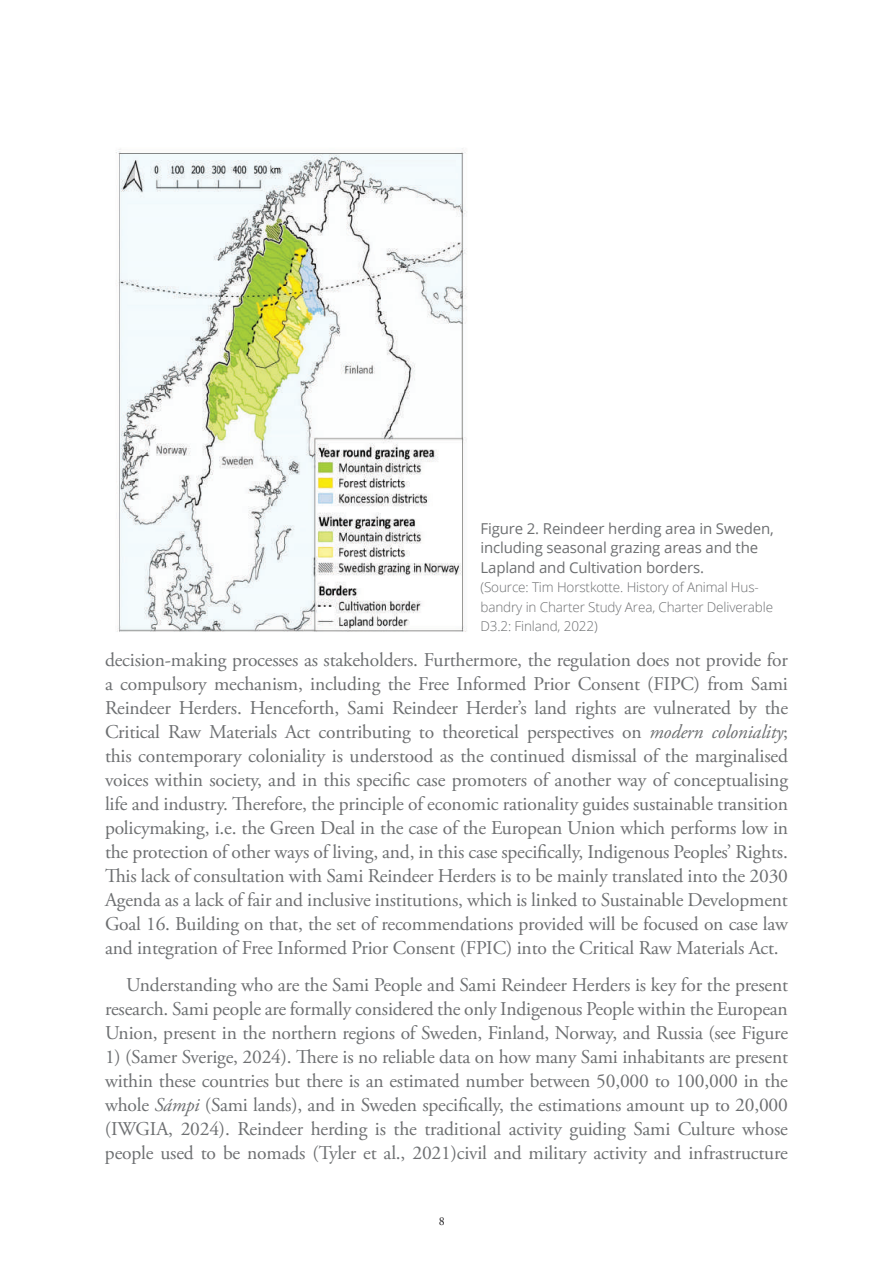
<style>
.page{position:relative;width:893px;height:1263px;background:#fff}
.page>*{position:absolute;margin:0;border:0;box-sizing:border-box;transform-origin:0 0}
.t1{font:19.5px/24px "Adobe Garamond Pro";letter-spacing:-.01em;color:#6d6f71;text-align:justify}
.t2{font:15px/19.5px "Open Sans";letter-spacing:-.01em;color:#6d6f71}
.t3{font:300 13.5px/19.5px "Open Sans";letter-spacing:-.01em;color:#6d6f71}
.t4{font:12px "Adobe Garamond Pro";color:#1e1c1f}
.s1{font-style:italic}
</style>
<div class="page">
<img style="left:116px;top:148px;width:351px;height:484px">
<p class="t2" style="left:480px;top:518px;width:295px">Figure 2. Reindeer herding area in Sweden, including seasonal grazing areas and the<br>Lapland and Cultivation borders.</p>
<p class="t3" style="left:480px;top:577px;width:294px">(Source: Tim Horstkotte. History of Animal Hus&shy;bandry in Charter Study Area, Charter Deliverable<br>D3.2: Finland, 2022)</p>
<p class="t1" style="left:105px;top:648px;width:685px">decision-making processes as stakeholders. Furthermore, the regulation does not provide for a compulsory mechanism, including the Free Informed Prior Consent (FIPC) from Sami Reindeer Herders. Henceforth, Sami Reindeer Herder’s land rights are vulnerated by the Critical Raw Materials Act contributing to theoretical perspectives on <span class="s1">modern coloniality</span>; this contemporary coloniality is understood as the continued dismissal of the marginalised voices within society, and in this specific case promoters of another way of conceptualising life and industry. Therefore, the principle of economic rationality guides sustainable transition policymaking, i.e. the Green Deal in the case of the European Union which performs low in the protection of other ways of living, and, in this case specifically, Indigenous Peoples’ Rights.<br>This lack of consultation with Sami Reindeer Herders is to be mainly translated into the 2030<br>Agenda as a lack of fair and inclusive institutions, which is linked to Sustainable Development Goal 16. Building on that, the set of recommendations provided will be focused on case law and integration of Free Informed Prior Consent (FPIC) into the Critical Raw Materials Act.</p>
<p class="t1" style="left:105px;top:973px;width:684px;text-indent:21px">Understanding who are the Sami People and Sami Reindeer Herders is key for the present research. Sami people are formally considered the only Indigenous People within the European Union, present in the northern regions of Sweden, Finland, Norway, and Russia (see Figure</p>
<p class="t1" style="left:105px;top:1045px;width:685px">1) (Samer Sverige, 2024). There is no reliable data on how many Sami inhabitants are present within these countries but there is an estimated number between 50,000 to 100,000 in the whole <span class="s1">Sámpi</span> (Sami lands), and in Sweden specifically, the estimations amount up to 20,000 (IWGIA, 2024). Reindeer herding is the traditional activity guiding Sami Culture whose people used to be nomads (Tyler et al., 2021)civil and military activity and infrastructure</p>
<p class="t4" style="left:439px;top:1214px;width:7px">8</p>
</div>
